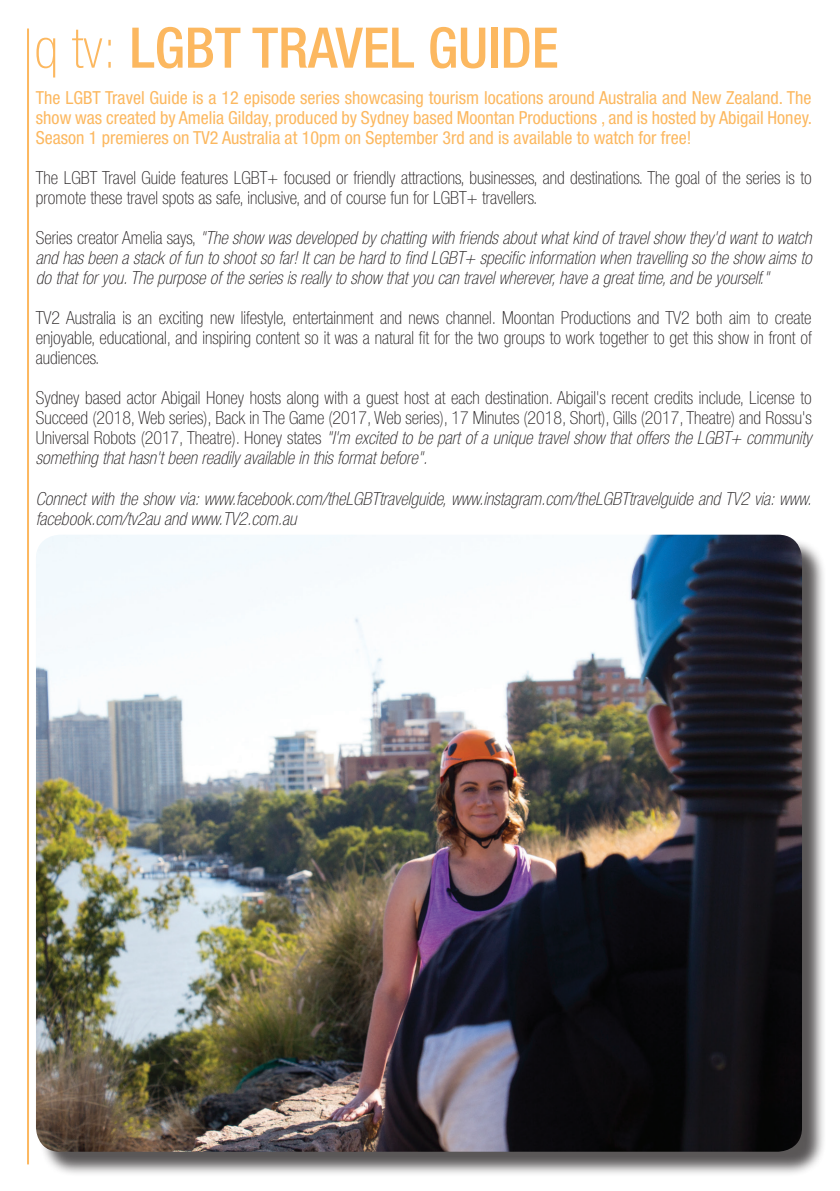
<style>
.page{position:relative;width:840px;height:1191px;background:#fff}
.page>*{position:absolute;margin:0;border:0;box-sizing:border-box;transform-origin:0 0}
.side_lines{font:500 condensed 56px "Helvetica Neue";color:#fcb860}
.t1{font:100 condensed 18px/20px "Helvetica Neue";color:#231f20;text-align:justify}
.t2{font:italic 100 condensed 18px/20px "Helvetica Neue";color:#231f20;text-align:justify}
.t3{font:condensed 18px/20px "Helvetica Neue";color:#fcb860;text-align:justify}
.s1{font-weight:100}
.s2{font-style:normal}
.s3{font-style:italic}
</style>
<div class="page">
<hr style="left:27px;top:29px;width:2px;height:1135px;background:#fcb860">
<div style="left:39px;top:537px;width:787px;height:639px;background:#231f20;opacity:.75"></div>
<img style="left:36px;top:534px;width:765px;height:617px">
<p class="side_lines" style="left:34px;top:14px;width:525px"><span class="s1">q tv:</span> LGBT TRAVEL GUIDE</p>
<p class="t3" style="left:36px;top:88px;width:777px">The LGBT Travel Guide is a 12 episode series showcasing tourism locations around Australia and New Zealand. The show was created by Amelia Gilday, produced by Sydney based Moontan Productions , and is hosted by Abigail Honey.<br>Season 1 premieres on TV2 Australia at 10pm on September 3rd and is available to watch for free!</p>
<p class="t1" style="left:36px;top:168px;width:776px">The LGBT Travel Guide features LGBT+ focused or friendly attractions, businesses, and destinations. The goal of the series is to promote these travel spots as safe, inclusive, and of course fun for LGBT+ travellers.</p>
<p class="t2" style="left:36px;top:228px;width:776px"><span class="s2">Series creator Amelia says,</span> "The show was developed by chatting with friends about what kind of travel show they'd want to watch and has been a stack of fun to shoot so far! It can be hard to find LGBT+ specific information when travelling so the show aims to do that for you. The purpose of the series is really to show that you can travel wherever, have a great time, and be yourself."</p>
<p class="t1" style="left:36px;top:308px;width:776px">TV2 Australia is an exciting new lifestyle, entertainment and news channel. Moontan Productions and TV2 both aim to create enjoyable, educational, and inspiring content so it was a natural fit for the two groups to work together to get this show in front of audiences.</p>
<p class="t1" style="left:36px;top:388px;width:776px">Sydney based actor Abigail Honey hosts along with a guest host at each destination. Abigail's recent credits include, License to Succeed (2018, Web series), Back in The Game (2017, Web series), 17 Minutes (2018, Short), Gills (2017, Theatre) and Rossu's Universal Robots (2017, Theatre). Honey states <span class="s3">"I'm excited to be part of a unique travel show that offers the LGBT+ community something that hasn't been readily available in this format before".</span></p>
<p class="t2" style="left:36px;top:488px;width:776px">Connect with the show via: www.facebook.com/theLGBTtravelguide, www.instagram.com/theLGBTtravelguide and TV2 via: www. facebook.com/tv2au and www.TV2.com.au</p>
</div>
